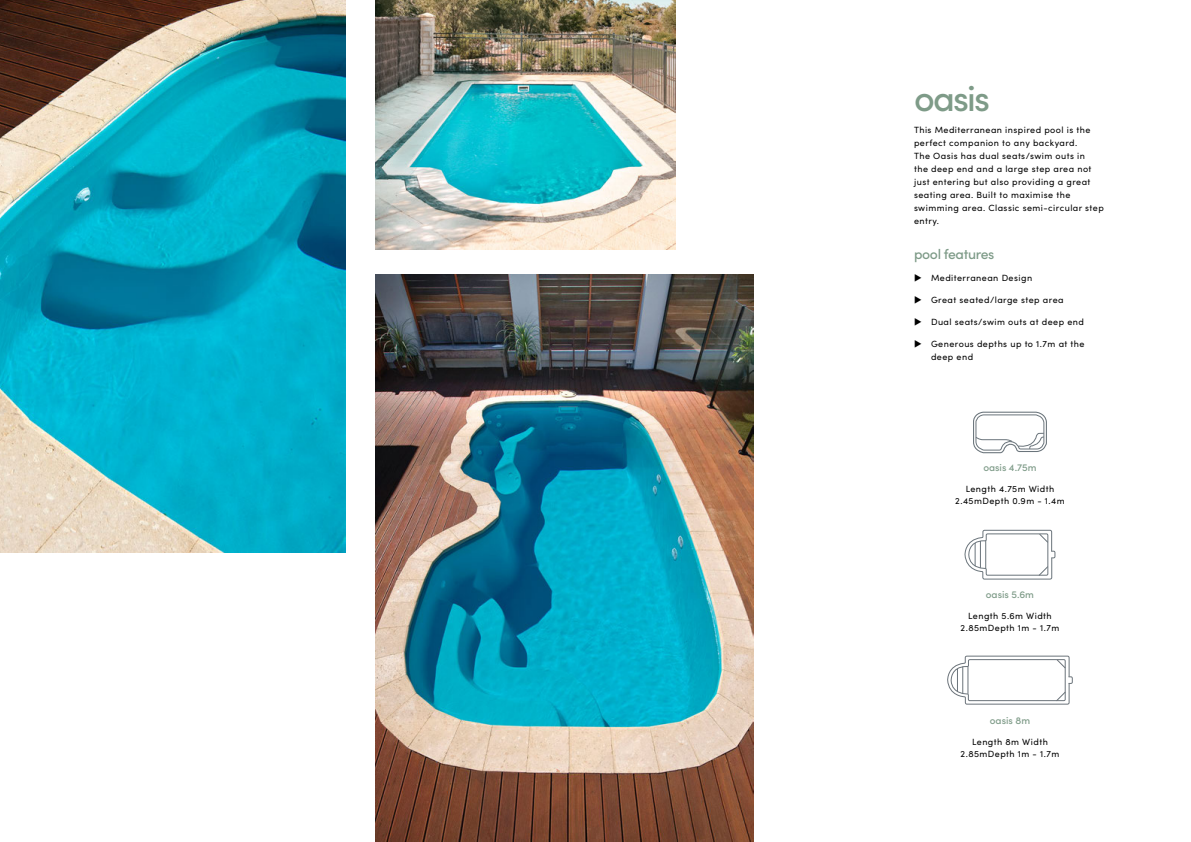
<style>
.page{position:relative;width:1191px;height:842px;background:#fff}
.page>*{position:absolute;margin:0;border:0;box-sizing:border-box;transform-origin:0 0}
.t1{font:500 36px "Sofia Pro";letter-spacing:-.05em;color:#7e9b88}
.t2{font:500 14px "Sofia Pro";letter-spacing:-.025em;color:#7e9b88}
.t3{font:500 10px "Sofia Pro";color:#7e9b88}
.t4{font:9px/13px "Sofia Pro";letter-spacing:.05em;color:#000;text-align:center}
</style>
<div class="page">
<svg style="left:947px;top:655px;width:126px;height:50px"></svg>
<svg style="left:964px;top:529px;width:92px;height:51px"></svg>
<svg style="left:973px;top:411px;width:74px;height:43px"></svg>
<img style="left:0;top:0;width:346px;height:553px">
<img style="left:376px;top:275px;width:378px;height:567px">
<img style="left:376px;top:0;width:300px;height:249px">
<h1 class="t1" style="left:914px;top:72px;width:78px">oasis</h1>
<p class="t4" style="left:914px;top:123px;width:191px;text-align:left">This Mediterranean inspired pool is the perfect companion to any backyard.<br>The Oasis has dual seats/swim outs in<br>the deep end and a large step area not just entering but also providing a great seating area. Built to maximise the swimming area. Classic semi-circular step entry.</p>
<h2 class="t2" style="left:914px;top:244px;width:82px">pool features</h2>
<p class="t4" style="left:914px;top:271px;width:120px">◆ Mediterranean Design</p>
<p class="t4" style="left:914px;top:293px;width:151px">◆ Great seated/large step area</p>
<p class="t4" style="left:914px;top:315px;width:171px">◆ Dual seats/swim outs at deep end</p>
<p class="t4" style="left:931px;top:337px;width:155px;text-align:left;text-indent:-17px">◆ Generous depths up to 1.7m at the deep end</p>
<p class="t3" style="left:983px;top:460px;width:55px">oasis 4.75m</p>
<p class="t4" style="left:955px;top:483px;width:111px;line-height:12px">Length 4.75m Width<br>2.45mDepth 0.9m - 1.4m</p>
<p class="t3" style="left:986px;top:587px;width:50px">oasis 5.6m</p>
<p class="t4" style="left:960px;top:609px;width:100px;line-height:12px">Length 5.6m Width<br>2.85mDepth 1m - 1.7m</p>
<p class="t3" style="left:989px;top:713px;width:42px">oasis 8m</p>
<p class="t4" style="left:960px;top:735px;width:100px;line-height:12px">Length 8m Width<br>2.85mDepth 1m - 1.7m</p>
</div>
